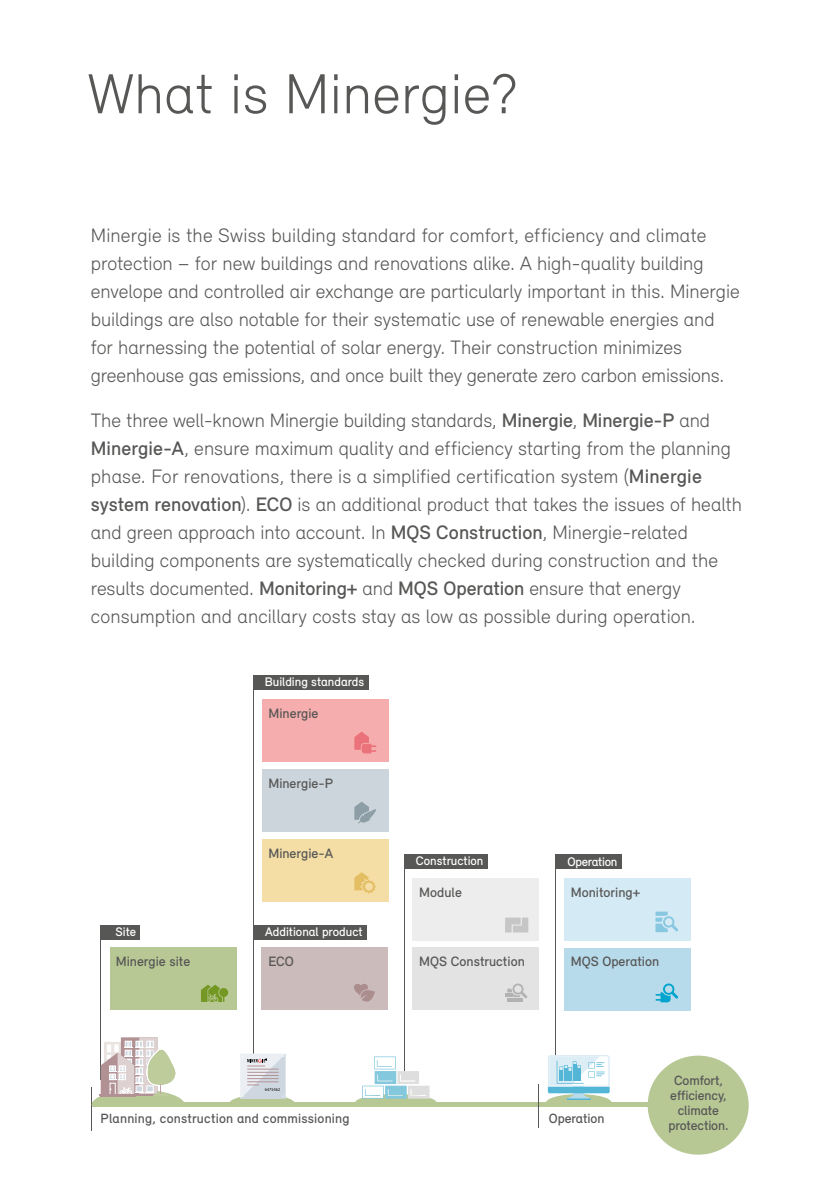
<style>
.page{position:relative;width:840px;height:1191px;background:#fff}
.page>*{position:absolute;margin:0;border:0;box-sizing:border-box;transform-origin:0 0}
.t1{font:300 58px "Relevant";letter-spacing:.01em;color:#575756}
.t2{font:300 20px/28px "Relevant";color:#575756}
.t3{font:500 14px "Relevant";color:#575756}
.t4{font:500 13.8px/14.8px "Relevant";letter-spacing:-.005em;color:#575756;text-align:center}
.t5{font:500 13.8px "Relevant";letter-spacing:.015em;color:#575756}
.t6{font:500 12.8px "Relevant";color:#fff}
.t7{font:500 12.8px "Relevant";letter-spacing:-.02em;color:#fff}
.s1{font-weight:500}
</style>
<div class="page">
<hr style="left:555px;top:857px;width:1px;height:205px;background:#575756">
<div style="left:404px;top:854px;width:83px;height:15px;background:#575756"></div>
<hr style="left:404px;top:864px;width:1px;height:216px;background:#575756">
<div style="left:100px;top:924px;width:40px;height:15px;background:#575756"></div>
<hr style="left:100px;top:928px;width:1px;height:152px;background:#575756">
<hr style="left:91px;top:1102px;width:571px;height:4px;background:#b7c895">
<hr style="left:253px;top:679px;width:1px;height:392px;background:#575756">
<div style="left:253px;top:674px;width:115px;height:15px;background:#575756"></div>
<hr style="left:538px;top:1084px;width:1px;height:43px;background:#575756">
<hr style="left:91px;top:1087px;width:1px;height:43px;background:#575756">
<div style="left:555px;top:854px;width:66px;height:15px;background:#575756"></div>
<div style="left:647px;top:1055px;width:101px;height:99px;background:#b7c895;border-radius:50%"></div>
<div style="left:261px;top:948px;width:126px;height:62px;background:#cbbbba"></div>
<div style="left:262px;top:769px;width:126px;height:62px;background:#ccd5dc"></div>
<div style="left:262px;top:839px;width:126px;height:62px;background:#f4dea6"></div>
<div style="left:262px;top:699px;width:126px;height:62px;background:#f5adad"></div>
<div style="left:253px;top:924px;width:113px;height:15px;background:#575756"></div>
<div style="left:110px;top:948px;width:126px;height:62px;background:#b7c895"></div>
<div style="left:412px;top:878px;width:127px;height:62px;background:#ededed"></div>
<div style="left:412px;top:948px;width:127px;height:62px;background:#e3e3e3"></div>
<div style="left:564px;top:948px;width:126px;height:62px;background:#b8dbec"></div>
<div style="left:564px;top:878px;width:126px;height:62px;background:#d4eaf4"></div>
<svg style="left:91px;top:1037px;width:93px;height:68px"></svg>
<svg style="left:355px;top:1056px;width:81px;height:46px"></svg>
<svg style="left:546px;top:1055px;width:65px;height:47px"></svg>
<svg style="left:230px;top:1053px;width:64px;height:49px"></svg>
<svg style="left:201px;top:984px;width:27px;height:18px"></svg>
<svg style="left:354px;top:731px;width:22px;height:22px"></svg>
<svg style="left:354px;top:801px;width:22px;height:22px"></svg>
<svg style="left:354px;top:872px;width:22px;height:22px"></svg>
<svg style="left:655px;top:983px;width:22px;height:19px"></svg>
<svg style="left:655px;top:911px;width:22px;height:21px"></svg>
<svg style="left:505px;top:917px;width:23px;height:15px"></svg>
<svg style="left:505px;top:983px;width:22px;height:19px"></svg>
<svg style="left:354px;top:984px;width:21px;height:17px"></svg>
<h1 class="t1" style="left:88px;top:60px;width:431px">What is Minergie?</h1>
<p class="t2" style="left:91px;top:221px;width:650px">Minergie is the Swiss building standard for comfort, efficiency and climate protection – for new buildings and renovations alike. A high-quality building envelope and controlled air exchange are particularly important in this. Minergie buildings are also notable for their systematic use of renewable energies and for harnessing the potential of solar energy. Their construction minimizes greenhouse gas emissions, and once built they generate zero carbon emissions.</p>
<p class="t2" style="left:91px;top:406px;width:652px">The three well-known Minergie building standards, <span class="s1">Minergie</span>, <span class="s1">Minergie-P</span> and <span class="s1">Minergie-A</span>, ensure maximum quality and efficiency starting from the planning phase. For renovations, there is a simplified certification system (<span class="s1">Minergie system renovation</span>). <span class="s1">ECO</span> is an additional product that takes the issues of health and green approach into account. In <span class="s1">MQS Construction</span>, Minergie-related building components are systematically checked during construction and the results documented. <span class="s1">Monitoring+</span> and <span class="s1">MQS Operation</span> ensure that energy consumption and ancillary costs stay as low as possible during operation.</p>
<p class="t6" style="left:265px;top:674px;width:101px">Building standards</p>
<p class="t3" style="left:268px;top:704px;width:51px">Minergie</p>
<p class="t3" style="left:268px;top:775px;width:66px">Minergie-P</p>
<p class="t6" style="left:115px;top:924px;width:22px">Site</p>
<p class="t3" style="left:268px;top:845px;width:66px">Minergie-A</p>
<p class="t6" style="left:265px;top:924px;width:99px">Additional product</p>
<p class="t3" style="left:116px;top:953px;width:76px">Minergie site</p>
<p class="t3" style="left:268px;top:953px;width:27px">ECO</p>
<p class="t6" style="left:415px;top:853px;width:69px">Construction</p>
<p class="t3" style="left:419px;top:883px;width:44px">Module</p>
<p class="t7" style="left:567px;top:853px;width:51px">Operation</p>
<p class="t3" style="left:570px;top:883px;width:71px">Monitoring+</p>
<p class="t3" style="left:419px;top:953px;width:107px">MQS Construction</p>
<p class="t3" style="left:570px;top:953px;width:90px">MQS Operation</p>
<p class="t5" style="left:100px;top:1110px;width:250px">Planning, construction and commissioning</p>
<p class="t4" style="left:548px;top:1111px;width:57px">Operation</p>
<p class="t4" style="left:668px;top:1072px;width:61px">Comfort, efficiency, climate protection.</p>
</div>
